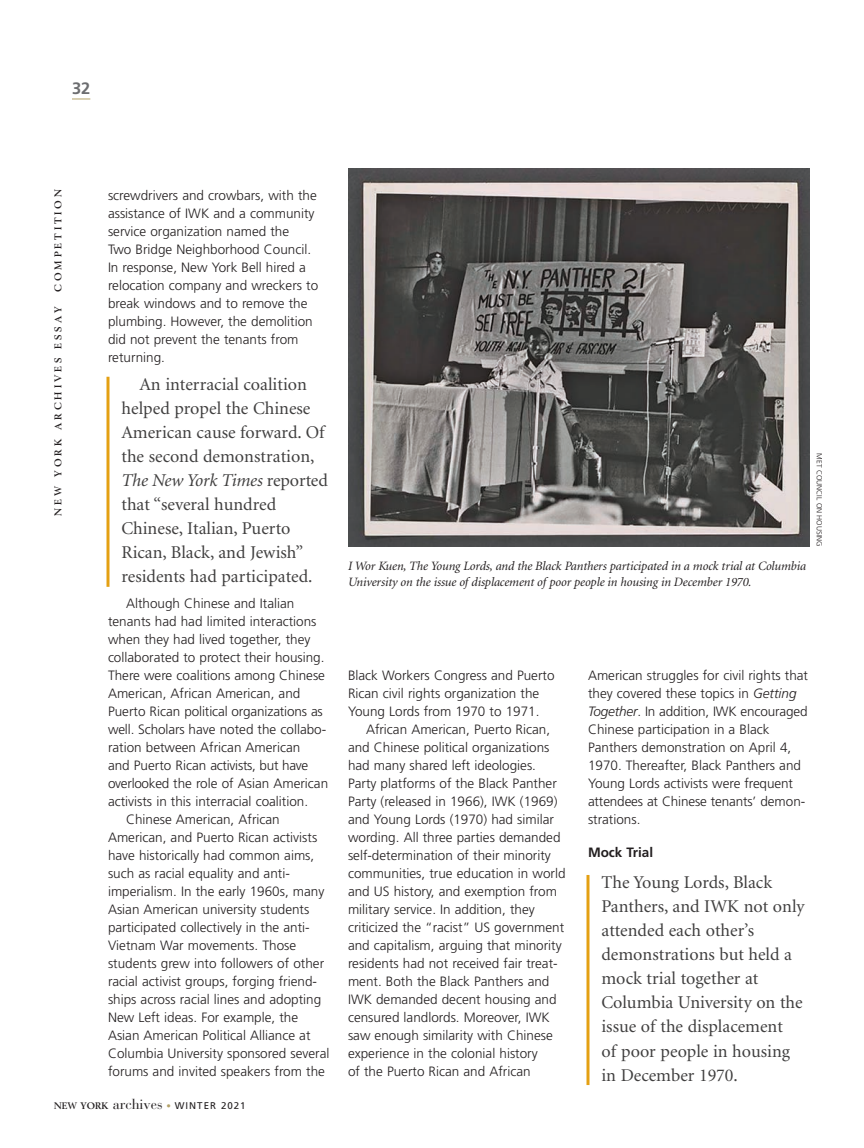
<style>
.page{position:relative;width:864px;height:1148px;background:#fff}
.page>*{position:absolute;margin:0;border:0;box-sizing:border-box;transform-origin:0 0}
.t1{font:18px/24px "Minion";color:#403f3f}
.t2{font:700 16.5px "Frutiger";color:#6c6d70}
.t3{font:300 13.5px/18px "Frutiger";color:#231f20}
.t4{font:300 13.5px "Frutiger";letter-spacing:-.02em;color:#231f20}
.t5{font:700 13.5px "Frutiger";color:#231f20}
.t6{font:italic 12.75px/16.5px "Minion";letter-spacing:-.01em;color:#231f20}
.t7{font:700 9.75px "Berling";letter-spacing:.3em;color:#231f20}
.t8{font:9.75px "Frutiger";letter-spacing:.1em;color:#231f20}
.t9{font:300 7.5px "Frutiger";color:#231f20}
.s1{font-style:italic}
.s2{font-family:"Berling";font-weight:700;font-size:9.3px}
.s3{font-family:"Bauer Bodoni";font-size:14.25px}
.s4{font-family:"Bauer Bodoni";font-size:9px;color:#b3a168}
</style>
<div class="page">
<svg style="left:106px;top:377px;width:4px;height:210px"></svg>
<svg style="left:586px;top:875px;width:4px;height:210px"></svg>
<img style="left:348px;top:168px;width:462px;height:378px">
<svg style="left:72px;top:99px;width:18px;height:1px"></svg>
<p class="t2" style="left:72px;top:78px;width:20px">32</p>
<p class="t7" style="left:52px;top:292px;width:104px;rotate:-90deg">COMPETITION</p>
<p class="t7" style="left:52px;top:515px;width:211px;rotate:-90deg">NEW YORK ARCHIVES ESSAY</p>
<p class="t3" style="left:108px;top:186px;width:212px">screwdrivers and crowbars, with the assistance of IWK and a community service organization named the<br>Two Bridge Neighborhood Council.<br>In response, New York Bell hired a relocation company and wreckers to break windows and to remove the plumbing. However, the demolition did not prevent the tenants from returning.</p>
<p class="t1" style="left:122px;top:373px;width:208px;text-indent:18px">An interracial coalition helped propel the Chinese<br>American cause forward. Of the second demonstration,<br><span class="s1">The New York Times</span> reported that “several hundred<br>Chinese, Italian, Puerto<br>Rican, Black, and Jewish” residents had participated.</p>
<p class="t3" style="left:126px;top:594px;width:170px">Although Chinese and Italian</p>
<p class="t3" style="left:108px;top:612px;width:210px">tenants had had limited interactions</p>
<p class="t3" style="left:108px;top:630px;width:204px">when they had lived together, they</p>
<p class="t3" style="left:108px;top:648px;width:218px">collaborated to protect their housing.</p>
<p class="t3" style="left:108px;top:666px;width:219px">There were coalitions among Chinese</p>
<p class="t3" style="left:108px;top:684px;width:194px">American, African American, and</p>
<p class="t3" style="left:108px;top:702px;width:216px">Puerto Rican political organizations as</p>
<p class="t3" style="left:108px;top:720px;width:220px">well. Scholars have noted the collabo-</p>
<p class="t3" style="left:108px;top:738px;width:194px">ration between African American</p>
<p class="t4" style="left:108px;top:757px;width:202px">and Puerto Rican activists, but have</p>
<p class="t3" style="left:108px;top:774px;width:222px">overlooked the role of Asian American</p>
<p class="t3" style="left:108px;top:792px;width:202px">activists in this interracial coalition.</p>
<p class="t3" style="left:126px;top:810px;width:155px">Chinese American, African</p>
<p class="t3" style="left:108px;top:828px;width:211px">American, and Puerto Rican activists</p>
<p class="t3" style="left:108px;top:846px;width:208px">have historically had common aims,</p>
<p class="t3" style="left:108px;top:864px;width:183px">such as racial equality and anti-</p>
<p class="t3" style="left:108px;top:882px;width:218px">imperialism. In the early 1960s, many</p>
<p class="t3" style="left:108px;top:900px;width:203px">Asian American university students</p>
<p class="t3" style="left:108px;top:918px;width:203px">participated collectively in the anti-</p>
<p class="t3" style="left:108px;top:936px;width:190px">Vietnam War movements. Those</p>
<p class="t3" style="left:108px;top:954px;width:218px">students grew into followers of other</p>
<p class="t3" style="left:108px;top:972px;width:211px">racial activist groups, forging friend-</p>
<p class="t3" style="left:108px;top:990px;width:215px">ships across racial lines and adopting</p>
<p class="t3" style="left:108px;top:1008px;width:192px">New Left ideas. For example, the</p>
<p class="t3" style="left:108px;top:1026px;width:204px">Asian American Political Alliance at</p>
<p class="t3" style="left:108px;top:1044px;width:223px">Columbia University sponsored several</p>
<p class="t3" style="left:108px;top:1062px;width:218px">forums and invited speakers from the</p>
<p class="t8" style="left:54px;top:1100px;width:193px"><span class="s2">NEW YORK</span> <span class="s3">archives</span> <span class="s4">•</span> WINTER 2021</p>
<p class="t6" style="left:348px;top:558px;width:460px">I Wor Kuen, The Young Lords, and the Black Panthers participated in a mock trial at Columbia<br>University on the issue of displacement of poor people in housing in December 1970.</p>
<p class="t9" style="left:824px;top:453px;width:95px;rotate:90deg">MET COUNCIL ON HOUSING</p>
<p class="t3" style="left:348px;top:666px;width:208px">Black Workers Congress and Puerto<br>Rican civil rights organization the<br>Young Lords from 1970 to 1971.</p>
<p class="t3" style="left:348px;top:720px;width:219px;text-indent:18px">African American, Puerto Rican, and Chinese political organizations had many shared left ideologies.<br>Party platforms of the Black Panther Party (released in 1966), IWK (1969) and Young Lords (1970) had similar wording. All three parties demanded self-determination of their minority communities, true education in world and US history, and exemption from military service. In addition, they criticized the “racist” US government and capitalism, arguing that minority residents had not received fair treat&shy;ment. Both the Black Panthers and IWK demanded decent housing and censured landlords. Moreover, IWK saw enough similarity with Chinese experience in the colonial history<br>of the Puerto Rican and African</p>
<p class="t3" style="left:588px;top:666px;width:222px">American struggles for civil rights that they covered these topics in <span class="s1">Getting Together</span>. In addition, IWK encouraged Chinese participation in a Black Panthers demonstration on April 4, 1970. Thereafter, Black Panthers and Young Lords activists were frequent attendees at Chinese tenants’ demon&shy;strations.</p>
<p class="t5" style="left:588px;top:844px;width:67px">Mock Trial</p>
<h1 class="t1" style="left:602px;top:871px;width:205px">The Young Lords, Black<br>Panthers, and IWK not only attended each other’s demonstrations but held a mock trial together at<br>Columbia University on the issue of the displacement<br>of poor people in housing in December 1970.</h1>
</div>
